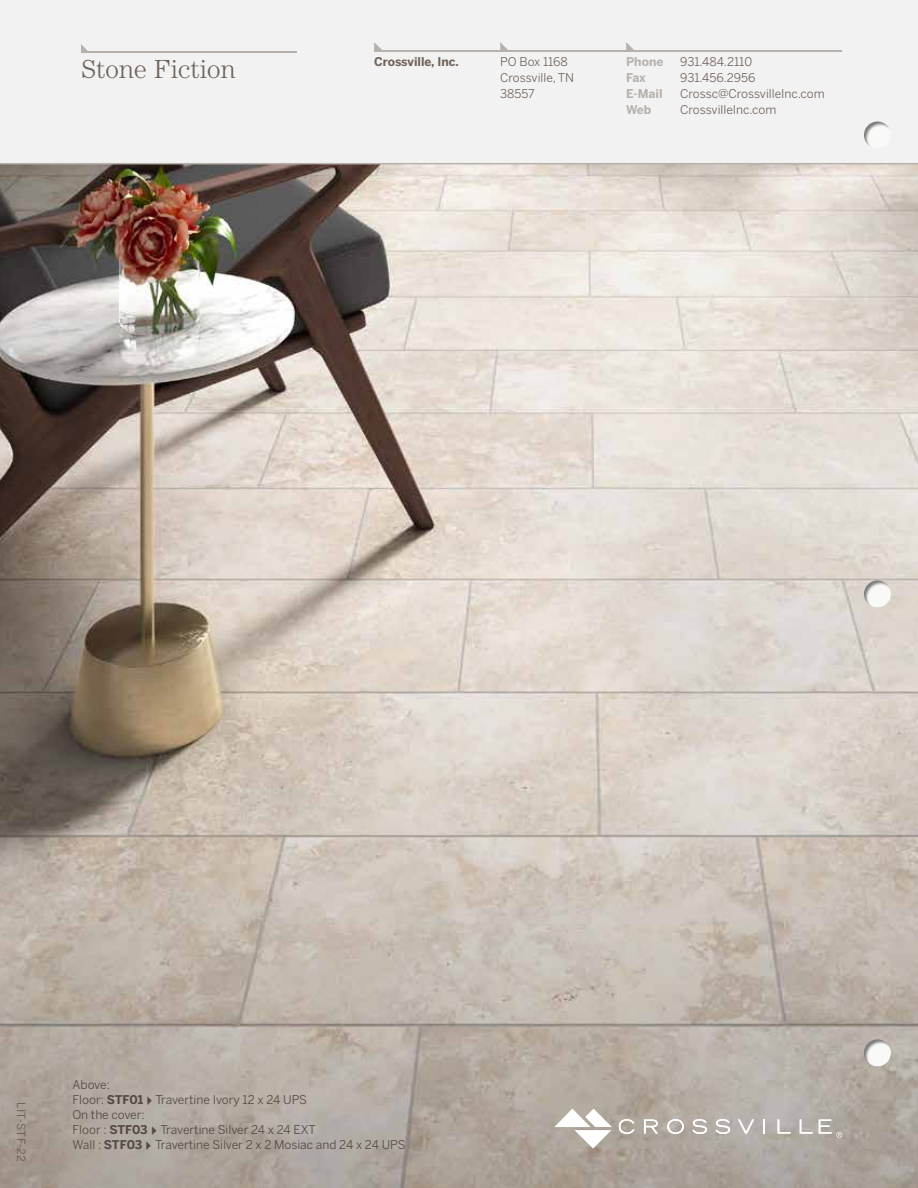
<style>
.page{position:relative;width:918px;height:1188px;background:#fff}
.page>*{position:absolute;margin:0;border:0;box-sizing:border-box;transform-origin:0 0}
.t1{font:300 27px "Century EF";letter-spacing:-.015em;color:#6f6259}
.t2{font:12px/15px "Benton Sans";color:#554741}
.t3{font:12px/15.8px "Benton Sans";color:#6f6259}
.t4{font:700 12px "Benton Sans";color:#b7b1ac}
.t5{font:700 12px "Benton Sans";color:#6f6259}
.t6{font:11.25px "Benton Sans";letter-spacing:.02em;color:#6f6259}
.s1{font-weight:700}
</style>
<div class="page">
<img style="left:0;top:164px;width:918px;height:1024px">
<svg style="left:619px;top:1119px;width:15px;height:15px"></svg>
<svg style="left:644px;top:1119px;width:14px;height:15px"></svg>
<svg style="left:667px;top:1119px;width:17px;height:15px"></svg>
<svg style="left:692px;top:1119px;width:15px;height:15px"></svg>
<svg style="left:715px;top:1119px;width:15px;height:15px"></svg>
<svg style="left:738px;top:1119px;width:16px;height:15px"></svg>
<svg style="left:763px;top:1119px;width:2px;height:15px"></svg>
<svg style="left:778px;top:1119px;width:13px;height:15px"></svg>
<svg style="left:800px;top:1119px;width:13px;height:15px"></svg>
<svg style="left:819px;top:1119px;width:23px;height:19px"></svg>
<svg style="left:554px;top:1109px;width:58px;height:40px"></svg>
<div style="left:0;top:0;width:918px;height:164px;background:#f3f2f2"></div>
<hr style="left:0;top:163px;width:918px;height:1px;background:#b7b1ac">
<svg style="left:500px;top:42px;width:8px;height:8px"></svg>
<svg style="left:374px;top:42px;width:8px;height:8px"></svg>
<svg style="left:626px;top:42px;width:8px;height:8px"></svg>
<hr style="left:374px;top:50px;width:468px;height:1px;background:#b7b1ac">
<hr style="left:81px;top:52px;width:216px;height:1px;background:#b7b1ac">
<svg style="left:81px;top:44px;width:9px;height:8px"></svg>
<div style="left:863px;top:119px;width:30px;height:30px;background:#000;opacity:.5"></div>
<div style="left:863px;top:578px;width:30px;height:30px;background:#000;opacity:.5"></div>
<div style="left:863px;top:1037px;width:30px;height:30px;background:#000;opacity:.5"></div>
<svg style="left:148px;top:1096px;width:4px;height:9px"></svg>
<svg style="left:152px;top:1126px;width:4px;height:9px"></svg>
<svg style="left:147px;top:1141px;width:4px;height:9px"></svg>
<h1 class="t1" style="left:81px;top:53px;width:157px">Stone Fiction</h1>
<p class="t5" style="left:374px;top:54px;width:86px">Crossville, Inc.</p>
<p class="t3" style="left:500px;top:54px;width:76px">PO Box 1168<br>Crossville, TN<br>38557</p>
<p class="t4" style="left:626px;top:54px;width:39px">Phone</p>
<p class="t3" style="left:680px;top:54px;width:74px">931.484.2110</p>
<p class="t4" style="left:626px;top:70px;width:21px">Fax</p>
<p class="t3" style="left:680px;top:70px;width:77px">931.456.2956</p>
<p class="t4" style="left:626px;top:86px;width:38px">E-Mail</p>
<p class="t3" style="left:680px;top:86px;width:146px">Crossc@CrossvilleInc.com</p>
<p class="t4" style="left:626px;top:102px;width:27px">Web</p>
<p class="t3" style="left:680px;top:101px;width:98px">CrossvilleInc.com</p>
<p class="t6" style="left:28px;top:1102px;width:61px;rotate:90deg">LIT-STF-22</p>
<p class="t2" style="left:72px;top:1077px;width:335px">Above:<br>Floor: <span class="s1">STF01</span> Travertine Ivory 12 x 24 UPS<br>On the cover:<br>Floor : <span class="s1">STF03</span> Travertine Silver 24 x 24 EXT<br>Wall : <span class="s1">STF03</span> Travertine Silver 2 x 2 Mosiac and 24 x 24 UPS</p>
</div>
